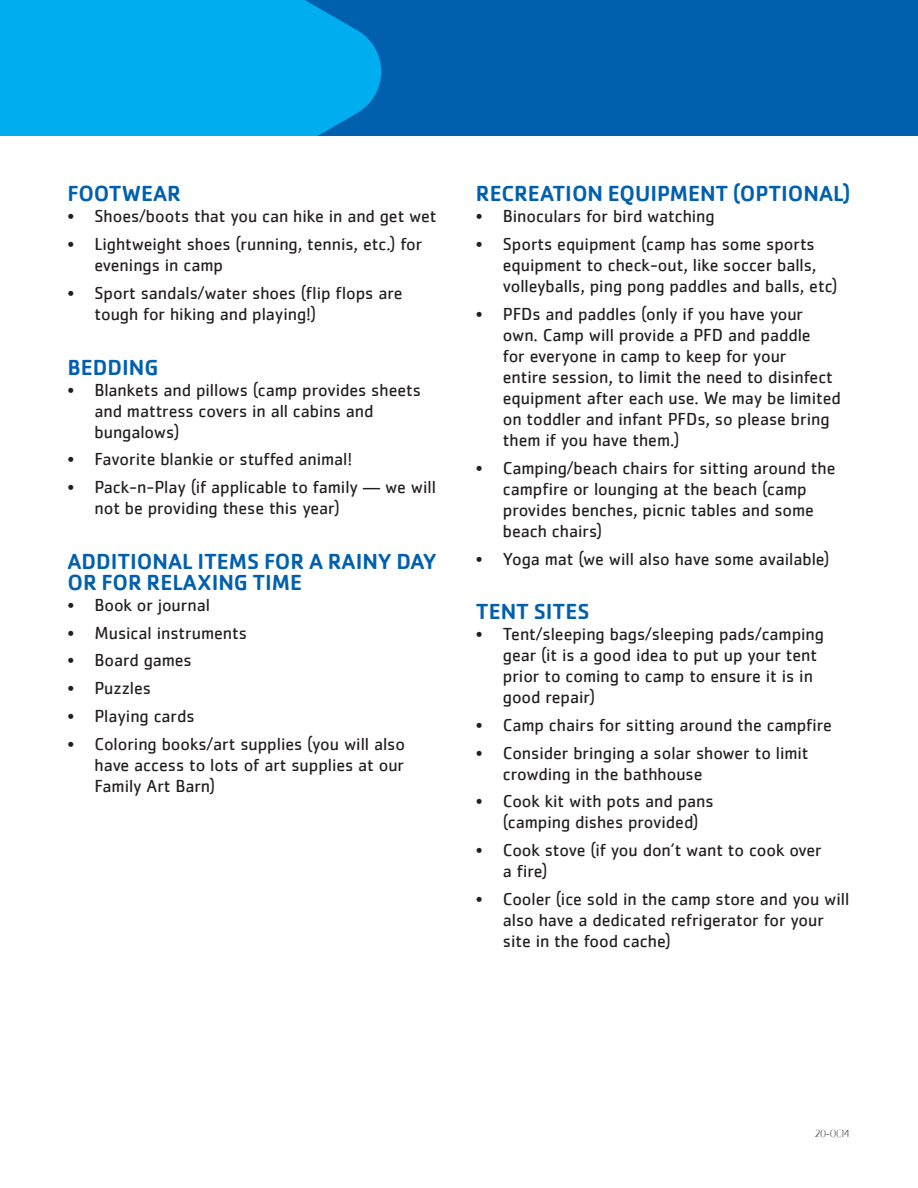
<style>
.page{position:relative;width:918px;height:1188px;background:#fff}
.page>*{position:absolute;margin:0;border:0;box-sizing:border-box;transform-origin:0 0}
.t1{font:500 22.5px/21px "Cachet";color:#0160ae}
.t2{font:18px/21px "Cachet";letter-spacing:-.005em;color:#231f20}
.t3{font:200 10.5px "Cachet Pro";letter-spacing:-.02em;color:#231f20}
</style>
<div class="page">
<div style="left:0;top:0;width:918px;height:135px;background:#0160ae"></div>
<div style="left:0;top:0;width:381px;height:135px;background:#00aeef"></div>
<p class="t1" style="left:68px;top:183px;width:115px">FOOTWEAR</p>
<p class="t2" style="left:68px;top:206px;width:371px">• Shoes/boots that you can hike in and get wet</p>
<p class="t2" style="left:94px;top:233px;width:330px;text-indent:-27px">• Lightweight shoes (running, tennis, etc.) for evenings in camp</p>
<p class="t2" style="left:94px;top:282px;width:310px;text-indent:-27px">• Sport sandals/water shoes (flip flops are tough for hiking and playing!)</p>
<p class="t1" style="left:68px;top:356px;width:92px">BEDDING</p>
<p class="t2" style="left:94px;top:379px;width:328px;text-indent:-27px">• Blankets and pillows (camp provides sheets and mattress covers in all cabins and bungalows)</p>
<p class="t2" style="left:68px;top:449px;width:286px">• Favorite blankie or stuffed animal!</p>
<p class="t2" style="left:94px;top:476px;width:343px;text-indent:-27px">• Pack-n-Play (if applicable to family — we will not be providing these this year)</p>
<p class="t1" style="left:68px;top:550px;width:371px">ADDITIONAL ITEMS FOR A RAINY DAY<br>OR FOR RELAXING TIME</p>
<p class="t2" style="left:68px;top:594px;width:144px">• Book or journal</p>
<p class="t2" style="left:68px;top:622px;width:181px">• Musical instruments</p>
<p class="t2" style="left:68px;top:650px;width:126px">• Board games</p>
<p class="t2" style="left:68px;top:677px;width:85px">• Puzzles</p>
<p class="t2" style="left:68px;top:705px;width:129px">• Playing cards</p>
<p class="t2" style="left:94px;top:733px;width:312px;text-align:justify;text-indent:-27px">• Coloring books/art supplies (you will also have access to lots of art supplies at our Family Art Barn)</p>
<p class="t1" style="left:476px;top:183px;width:376px">RECREATION EQUIPMENT (OPTIONAL)</p>
<p class="t2" style="left:476px;top:206px;width:240px">• Binoculars for bird watching</p>
<p class="t2" style="left:503px;top:233px;width:336px;text-indent:-27px">• Sports equipment (camp has some sports equipment to check-out, like soccer balls, volleyballs, ping pong paddles and balls, etc)</p>
<p class="t2" style="left:503px;top:303px;width:340px;text-indent:-27px">• PFDs and paddles (only if you have your own. Camp will provide a PFD and paddle<br>for everyone in camp to keep for your<br>entire session, to limit the need to disinfect equipment after each use. We may be limited on toddler and infant PFDs, so please bring them if you have them.)</p>
<p class="t2" style="left:503px;top:457px;width:334px;text-indent:-27px">• Camping/beach chairs for sitting around the campfire or lounging at the beach (camp provides benches, picnic tables and some beach chairs)</p>
<p class="t2" style="left:476px;top:548px;width:355px">• Yoga mat (we will also have some available)</p>
<p class="t1" style="left:476px;top:601px;width:115px">TENT SITES</p>
<p class="t2" style="left:503px;top:623px;width:323px;text-indent:-27px">• Tent/sleeping bags/sleeping pads/camping gear (it is a good idea to put up your tent prior to coming to camp to ensure it is in good repair)</p>
<p class="t2" style="left:476px;top:714px;width:358px">• Camp chairs for sitting around the campfire</p>
<p class="t2" style="left:503px;top:742px;width:307px;text-indent:-27px">• Consider bringing a solar shower to limit crowding in the bathhouse</p>
<p class="t2" style="left:503px;top:791px;width:212px;text-indent:-27px">• Cook kit with pots and pans (camping dishes provided)</p>
<p class="t2" style="left:503px;top:839px;width:321px;text-indent:-27px">• Cook stove (if you don’t want to cook over a fire)</p>
<p class="t2" style="left:503px;top:888px;width:348px;text-indent:-27px">• Cooler (ice sold in the camp store and you will also have a dedicated refrigerator for your site in the food cache)</p>
<p class="t3" style="left:815px;top:1128px;width:36px">20-OC14</p>
</div>
